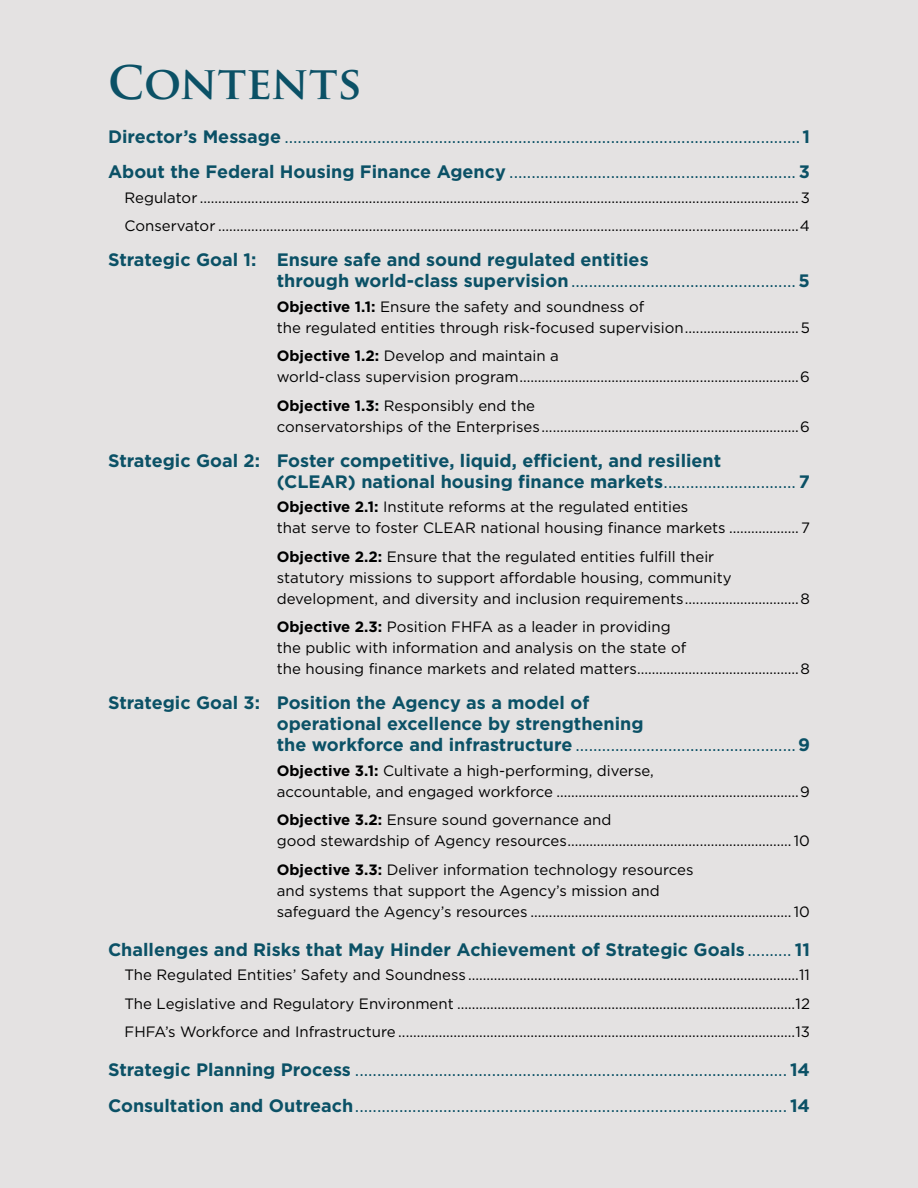
<style>
.page{position:relative;width:918px;height:1188px;background:#e4e2e2}
.page>*{position:absolute;margin:0;border:0;box-sizing:border-box;transform-origin:0 0}
.H1_Next{font:700 45px "Trajan Pro";color:#0b5166}
.Toc_1{font:18px "Gotham";color:#0b5166}
.Toc_1_Tab{font:700 18px/21px "Gotham";color:#0b5166}
.Toc_1-2{font:700 18px "Gotham";color:#0b5166}
.Toc_2_Tab{font:15px/21px "Gotham";color:#000}
.Toc_2{font:15px "Gotham";color:#000}
.s1{font-weight:700}
.s2{font-weight:400}
</style>
<div class="page">
<p class="H1_Next" style="left:108px;top:54px;width:255px">CONTENTS</p>
<p class="Toc_1" style="left:108px;top:126px;width:703px"><span class="s1">Director’s Message</span> ..................................................................................................................... <span class="s1">1</span></p>
<p class="Toc_1" style="left:108px;top:161px;width:704px"><span class="s1">About the Federal Housing Finance Agency</span> ................................................................. <span class="s1">3</span></p>
<p class="Toc_2" style="left:124px;top:188px;width:687px">Regulator ...................................................................................................................................................................3</p>
<p class="Toc_2" style="left:124px;top:216px;width:687px">Conservator ..............................................................................................................................................................4</p>
<p class="Toc_1_Tab" style="left:277px;top:249px;width:535px;text-indent:-169px">Strategic Goal 1: Ensure safe and sound regulated entities<br>through world-class supervision<span class="s2">...................................................</span>5</p>
<p class="Toc_2_Tab" style="left:277px;top:296px;width:535px"><span class="s1">Objective 1.1:</span> Ensure the safety and soundness of<br>the regulated entities through risk-focused supervision...............................5</p>
<p class="Toc_2_Tab" style="left:277px;top:345px;width:535px"><span class="s1">Objective 1.2:</span> Develop and maintain a<br>world-class supervision program............................................................................6</p>
<p class="Toc_2_Tab" style="left:277px;top:395px;width:535px"><span class="s1">Objective 1.3:</span> Responsibly end the<br>conservatorships of the Enterprises......................................................................6</p>
<p class="Toc_1_Tab" style="left:277px;top:450px;width:535px;text-indent:-169px">Strategic Goal 2: Foster competitive, liquid, efficient, and resilient<br>(CLEAR) national housing finance markets<span class="s2">..............................</span> 7</p>
<p class="Toc_2_Tab" style="left:277px;top:496px;width:535px"><span class="s1">Objective 2.1:</span> Institute reforms at the regulated entities<br>that serve to foster CLEAR national housing finance markets ...................7</p>
<p class="Toc_2_Tab" style="left:277px;top:546px;width:535px"><span class="s1">Objective 2.2:</span> Ensure that the regulated entities fulfill their<br>statutory missions to support affordable housing, community development, and diversity and inclusion requirements...............................8</p>
<p class="Toc_2_Tab" style="left:277px;top:616px;width:535px"><span class="s1">Objective 2.3:</span> Position FHFA as a leader in providing<br>the public with information and analysis on the state of<br>the housing finance markets and related matters............................................8</p>
<p class="Toc_1_Tab" style="left:277px;top:692px;width:535px;text-indent:-169px">Strategic Goal 3: Position the Agency as a model of<br>operational excellence by strengthening<br>the workforce and infrastructure <span class="s2">..................................................</span>9</p>
<p class="Toc_2_Tab" style="left:277px;top:760px;width:535px"><span class="s1">Objective 3.1:</span> Cultivate a high-performing, diverse,<br>accountable, and engaged workforce ..................................................................9</p>
<p class="Toc_2_Tab" style="left:277px;top:809px;width:535px"><span class="s1">Objective 3.2:</span> Ensure sound governance and<br>good stewardship of Agency resources............................................................. 10</p>
<p class="Toc_2_Tab" style="left:277px;top:859px;width:535px"><span class="s1">Objective 3.3:</span> Deliver information technology resources<br>and systems that support the Agency’s mission and<br>safeguard the Agency’s resources ....................................................................... 10</p>
<p class="Toc_1-2" style="left:108px;top:938px;width:704px">Challenges and Risks that May Hinder Achievement of Strategic Goals <span class="s2">..........</span> 11</p>
<p class="Toc_2" style="left:124px;top:965px;width:687px">The Regulated Entities’ Safety and Soundness ..........................................................................................11</p>
<p class="Toc_2" style="left:124px;top:994px;width:687px">The Legislative and Regulatory Environment ............................................................................................12</p>
<p class="Toc_2" style="left:124px;top:1022px;width:687px">FHFA’s Workforce and Infrastructure ............................................................................................................13</p>
<p class="Toc_1" style="left:108px;top:1059px;width:704px"><span class="s1">Strategic Planning Process</span> .................................................................................................. <span class="s1">14</span></p>
<p class="Toc_1" style="left:108px;top:1094px;width:704px"><span class="s1">Consultation and Outreach</span>.................................................................................................. <span class="s1">14</span></p>
</div>
